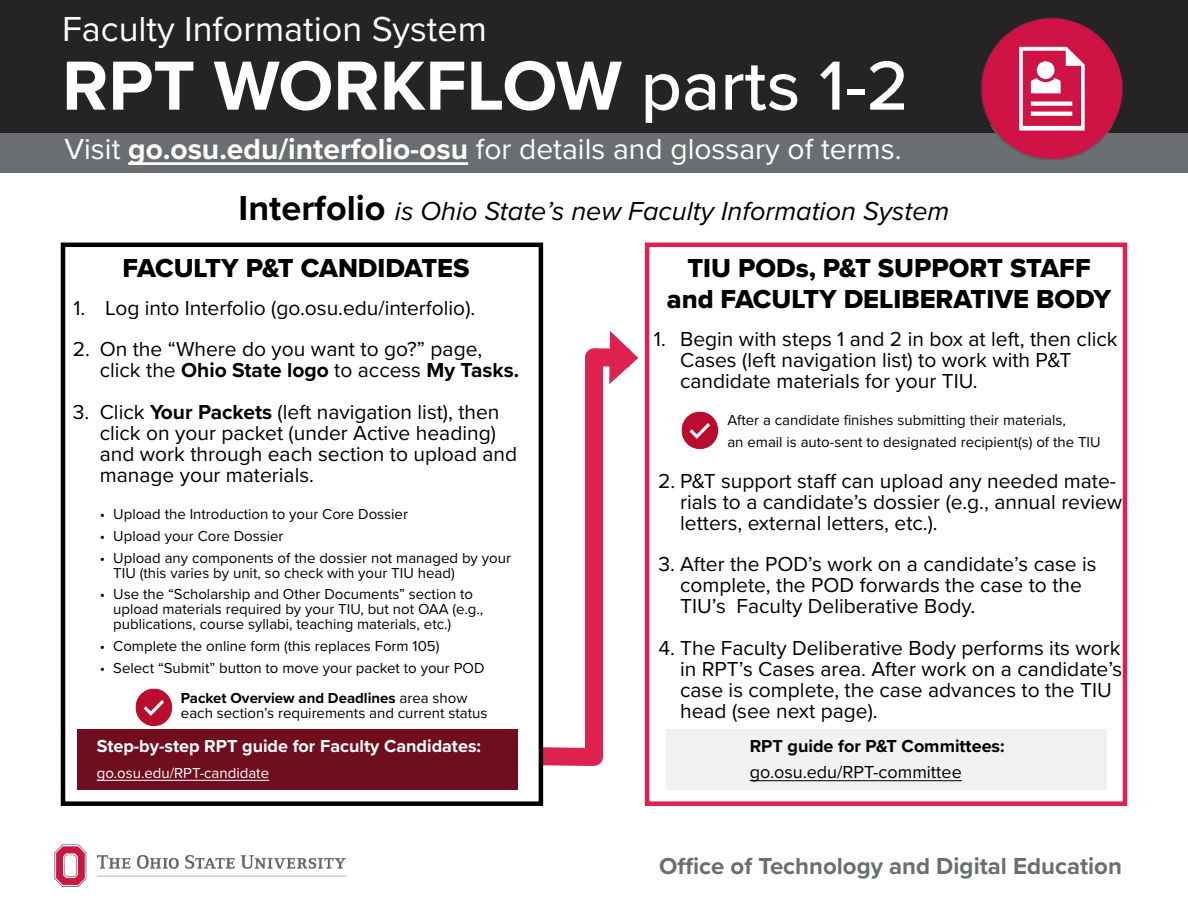
<style>
.page{position:relative;width:1188px;height:918px;background:#fff}
.page>*{position:absolute;margin:0;border:0;box-sizing:border-box;transform-origin:0 0}
.Heading_2{font:700 72px "Proxima Nova";color:#fff}
.Heading_1{font:36px "Proxima Nova";color:#fff}
.Paragraph_Style_1{font:30px "Proxima Nova";color:#fff}
.Heading_3{font:27px "Proxima Nova Extrabld";color:#000}
.Paragraph_Style_2{font:italic 27px "Proxima Nova";color:#000}
.t1{font:700 24px "Proxima Nova";color:#6a6e71}
.t2{font:21px/21px "Proxima Nova";color:#000}
.Paragraph_Style_Independent_Text_Color{font:700 18px "Proxima Nova";color:#fff}
.Paragraph_Style_Independent_Text_Color-2{font:700 18px "Proxima Nova";color:#000}
.Paragraph_Style_Independent_Text_Color-3{font:18px "Proxima Nova";color:#000}
.Paragraph_Style_Independent_Text{font:15px/15px "Proxima Nova";color:#000}
.Paragraph_Style_Independent_Text_indent{font:15px "Proxima Nova";color:#000}
.Paragraph_Style_Independent_Text_Color-4{font:15px "Proxima Nova";color:#fff}
.s1{font-weight:500}
.s2{font-weight:700}
.s3{font-weight:700;font-style:normal;font-size:36px}
</style>
<div class="page">
<div style="left:585px;top:357px;width:18px;height:400px;background:#de214f"></div>
<svg style="left:543px;top:738px;width:60px;height:37px"></svg>
<div style="left:603px;top:348px;width:18px;height:19px;background:#de214f"></div>
<svg style="left:609px;top:331px;width:29px;height:53px"></svg>
<div style="left:77px;top:730px;width:441px;height:60px;background:#700e1e"></div>
<div style="left:0;top:132px;width:1188px;height:41px;background:#6a6e71"></div>
<div style="left:0;top:0;width:1188px;height:132px;background:#262325"></div>
<div style="left:61px;top:243px;width:482px;height:563px;border:4px solid #000"></div>
<div style="left:645px;top:243px;width:482px;height:563px;border:4px solid #de214f"></div>
<div style="left:666px;top:730px;width:440px;height:60px;background:#f2f0f0"></div>
<img style="left:54px;top:844px;width:292px;height:42px">
<hr style="left:128px;top:162px;width:340px;height:3px;background:#fff">
<hr style="left:97px;top:780px;width:172px;height:1px;background:#fff">
<img style="left:135px;top:688px;width:38px;height:39px">
<hr style="left:750px;top:780px;width:212px;height:1px;background:#000">
<img style="left:681px;top:411px;width:38px;height:39px">
<img style="left:981px;top:17px;width:142px;height:142px">
<p class="Heading_1" style="left:62px;top:2px;width:426px">Faculty Information System</p>
<p class="Heading_2" style="left:62px;top:32px;width:848px">RPT WORKFLOW <span class="s1">parts 1-2</span></p>
<p class="Paragraph_Style_1" style="left:64px;top:127px;width:839px">Visit <span class="s2">go.osu.edu/interfolio-osu</span> for details and glossary of terms.</p>
<p class="Paragraph_Style_2" style="left:239px;top:191px;width:712px"><span class="s3">Interfolio</span> is Ohio State’s new Faculty Information System</p>
<p class="Heading_3" style="left:123px;top:248px;width:348px">FACULTY P&amp;T CANDIDATES</p>
<p class="t2" style="left:74px;top:297px;width:403px">1. Log into Interfolio (go.osu.edu/interfolio).</p>
<p class="t2" style="left:100px;top:338px;width:421px;text-indent:-27px">2. On the “Where do you want to go?” page, click the <span class="s2">Ohio State logo</span> to access <span class="s2">My Tasks.</span></p>
<p class="t2" style="left:100px;top:400px;width:419px;text-indent:-27px">3. Click <span class="s2">Your Packets</span> (left navigation list), then click on your packet (under Active heading) and work through each section to upload and manage your materials.</p>
<p class="Paragraph_Style_Independent_Text" style="left:100px;top:506px;width:310px">• Upload the Introduction to your Core Dossier</p>
<p class="Paragraph_Style_Independent_Text" style="left:100px;top:528px;width:185px">• Upload your Core Dossier</p>
<p class="Paragraph_Style_Independent_Text" style="left:113px;top:549px;width:399px;text-indent:-14px">• Upload any components of the dossier not managed by your<br>TIU (this varies by unit, so check with your TIU head)</p>
<p class="Paragraph_Style_Independent_Text" style="left:113px;top:586px;width:372px;text-indent:-14px">• Use the “Scholarship and Other Documents” section to upload materials required by your TIU, but not OAA (e.g., publications, course syllabi, teaching materials, etc.)</p>
<p class="Paragraph_Style_Independent_Text" style="left:100px;top:638px;width:341px">• Complete the online form (this replaces Form 105)</p>
<p class="Paragraph_Style_Independent_Text" style="left:100px;top:660px;width:386px">• Select “Submit” button to move your packet to your POD</p>
<p class="Paragraph_Style_Independent_Text" style="left:181px;top:690px;width:308px"><span class="s2">Packet Overview and Deadlines</span> area show each section’s requirements and current status</p>
<p class="Paragraph_Style_Independent_Text_Color" style="left:97px;top:732px;width:386px">Step-by-step RPT guide for Faculty Candidates:</p>
<p class="Paragraph_Style_Independent_Text_Color-4" style="left:97px;top:762px;width:174px">go.osu.edu/RPT-candidate</p>
<p class="Heading_3" style="left:687px;top:248px;width:405px">TIU PODs, P&amp;T SUPPORT STAFF</p>
<p class="Heading_3" style="left:667px;top:279px;width:446px">and FACULTY DELIBERATIVE BODY</p>
<p class="t2" style="left:680px;top:327px;width:439px;text-indent:-26px">1. Begin with steps 1 and 2 in box at left, then click<br>Cases (left navigation list) to work with P&amp;T candidate materials for your TIU.</p>
<p class="Paragraph_Style_Independent_Text_indent" style="left:727px;top:409px;width:340px">After a candidate finishes submitting their materials,</p>
<p class="Paragraph_Style_Independent_Text_indent" style="left:727px;top:431px;width:375px">an email is auto-sent to designated recipient(s) of the TIU</p>
<p class="t2" style="left:680px;top:470px;width:444px;text-indent:-22px">2. P&amp;T support staff can upload any needed mate&shy;rials to a candidate’s dossier (e.g., annual review letters, external letters, etc.).</p>
<p class="t2" style="left:680px;top:553px;width:418px;text-indent:-22px">3. After the POD’s work on a candidate’s case is complete, the POD forwards the case to the<br>TIU’s Faculty Deliberative Body.</p>
<p class="t2" style="left:680px;top:636px;width:444px;text-indent:-22px">4. The Faculty Deliberative Body performs its work in RPT’s Cases area. After work on a candidate’s case is complete, the case advances to the TIU head (see next page).</p>
<p class="Paragraph_Style_Independent_Text_Color-2" style="left:750px;top:732px;width:257px">RPT guide for P&amp;T Committees:</p>
<p class="Paragraph_Style_Independent_Text_Color-3" style="left:750px;top:758px;width:214px">go.osu.edu/RPT-committee</p>
<p class="t1" style="left:659px;top:848px;width:464px">Office of Technology and Digital Education</p>
</div>
